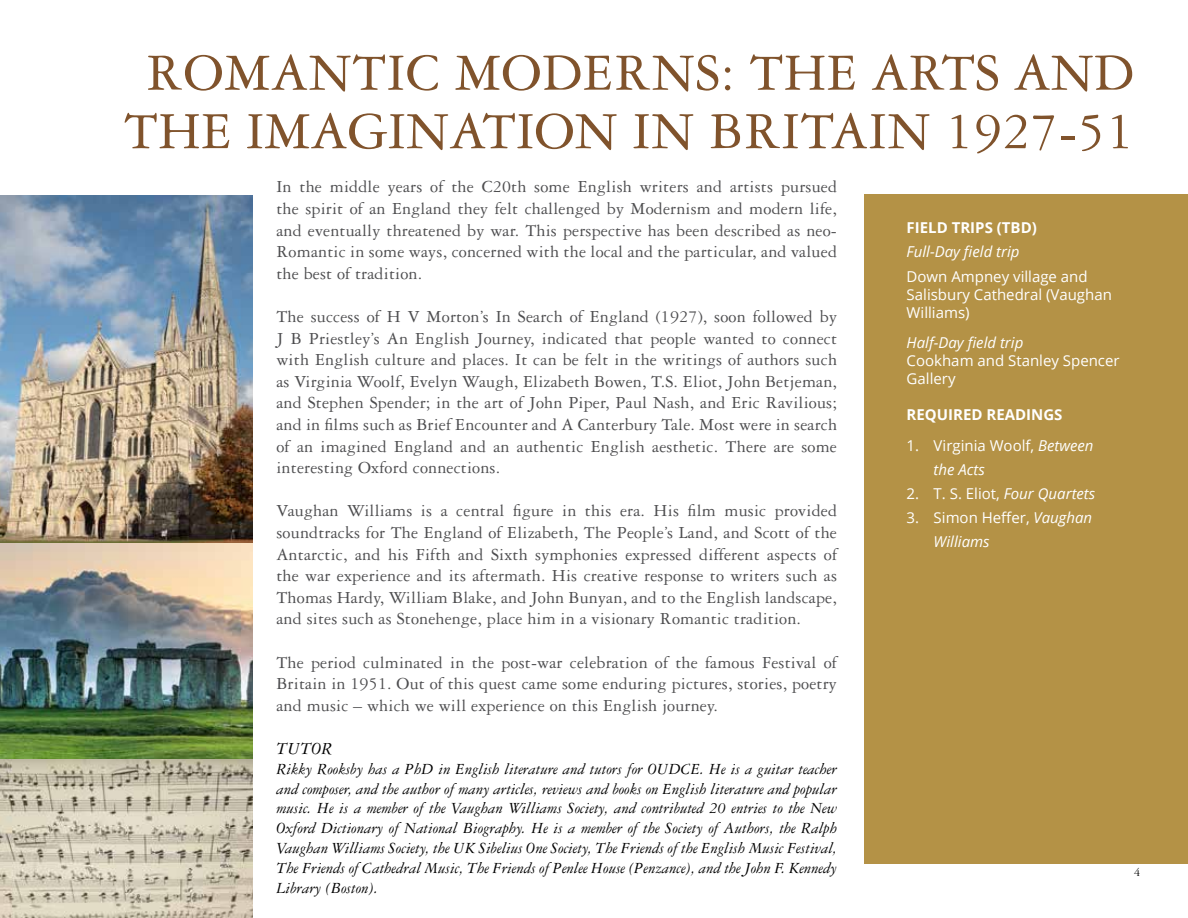
<style>
.page{position:relative;width:1188px;height:918px;background:#fff}
.page>*{position:absolute;margin:0;border:0;box-sizing:border-box;transform-origin:0 0}
.t1{font:55.5px/58.5px "Garamond 3 LT Std";letter-spacing:.01em;color:#80532c;text-align:center}
.t2{font:18px/21.6px "Garamond 3 LT Std";letter-spacing:.01em;color:#4d4d4f;text-align:justify}
.t3{font:italic 18px "Garamond 3 LT Std";color:#000}
.t4{font:italic 16.5px/19.8px "Garamond 3 LT Std";color:#000;text-align:justify}
.t5{font:15px/18px "Open Sans";color:#fff}
.t6{font:italic 15px/24px "Open Sans";color:#fff}
.t7{font:700 15px "Open Sans";color:#fff}
.t8{font:12px "Garamond 3 LT Std";color:#000}
.s1{font-style:italic}
.s2{font-style:normal}
</style>
<div class="page">
<div style="left:864px;top:195px;width:324px;height:669px;background:#b49246"></div>
<img style="left:0;top:195px;width:253px;height:348px">
<img style="left:0;top:543px;width:253px;height:216px">
<img style="left:0;top:759px;width:253px;height:159px">
<h1 class="t1" style="left:124px;top:44px;width:1011px">ROMANTIC MODERNS: THE ARTS AND<br>THE IMAGINATION IN BRITAIN 1927-51</h1>
<p class="t2" style="left:276px;top:176px;width:562px">In the middle years of the C20th some English writers and artists pursued the spirit of an England they felt challenged by Modernism and modern life, and eventually threatened by war. This perspective has been described as neo-Romantic in some ways, concerned with the local and the particular, and valued the best of tradition.</p>
<p class="t2" style="left:276px;top:306px;width:562px">The success of H V Morton’s In Search of England (1927), soon followed by J B Priestley’s An English Journey, indicated that people wanted to connect with English culture and places. It can be felt in the writings of authors such as Virginia Woolf, Evelyn Waugh, Elizabeth Bowen, T.S. Eliot, John Betjeman, and Stephen Spender; in the art of John Piper, Paul Nash, and Eric Ravilious; and in films such as Brief Encounter and A Canterbury Tale. Most were in search of an imagined England and an authentic English aesthetic. There are some interesting Oxford connections.</p>
<p class="t2" style="left:276px;top:500px;width:562px">Vaughan Williams is a central figure in this era. His film music provided soundtracks for The England of Elizabeth, The People’s Land, and Scott of the Antarctic, and his Fifth and Sixth symphonies expressed different aspects of the war experience and its aftermath. His creative response to writers such as Thomas Hardy, William Blake, and John Bunyan, and to the English landscape, and sites such as Stonehenge, place him in a visionary Romantic tradition.</p>
<p class="t2" style="left:276px;top:652px;width:562px">The period culminated in the post-war celebration of the famous Festival of Britain in 1951. Out of this quest came some enduring pictures, stories, poetry and music – which we will experience on this English journey.</p>
<p class="t3" style="left:276px;top:739px;width:57px">TUTOR</p>
<p class="t4" style="left:276px;top:759px;width:562px">Rikky Rooksby has a PhD in English literature and tutors for OUDCE. He is a guitar teacher and composer, and the author of many articles, reviews and books on English literature and popular music. He is a member of the Vaughan Williams Society, and contributed 20 entries to the New Oxford Dictionary of National Biography. He is a member of the Society of Authors, the Ralph Vaughan Williams Society, the UK Sibelius One Society, The Friends of the English Music Festival, The Friends of Cathedral Music, The Friends of Penlee House (Penzance), and the John F. Kennedy Library (Boston).</p>
<p class="t7" style="left:907px;top:217px;width:132px">FIELD TRIPS (TBD)</p>
<p class="t6" style="left:907px;top:239px;width:114px">Full-Day field trip</p>
<p class="t5" style="left:907px;top:267px;width:207px">Down Ampney village and<br>Salisbury Cathedral (Vaughan<br>Williams)</p>
<p class="t6" style="left:907px;top:331px;width:118px">Half-Day field trip</p>
<p class="t5" style="left:907px;top:352px;width:214px">Cookham and Stanley Spencer<br>Gallery</p>
<p class="t7" style="left:907px;top:404px;width:157px">REQUIRED READINGS</p>
<p class="t5" style="left:934px;top:433px;width:161px;line-height:24px;text-indent:-27px">1. Virginia Woolf, <span class="s1">Between the Acts</span></p>
<p class="t5" style="left:907px;top:484px;width:190px">2. T. S. Eliot, <span class="s1">Four Quartets</span></p>
<p class="t6" style="left:934px;top:505px;width:160px;text-indent:-27px"><span class="s2">3. Simon Heffer,</span> Vaughan<br>Williams</p>
<p class="t8" style="left:1134px;top:866px;width:7px">4</p>
</div>
